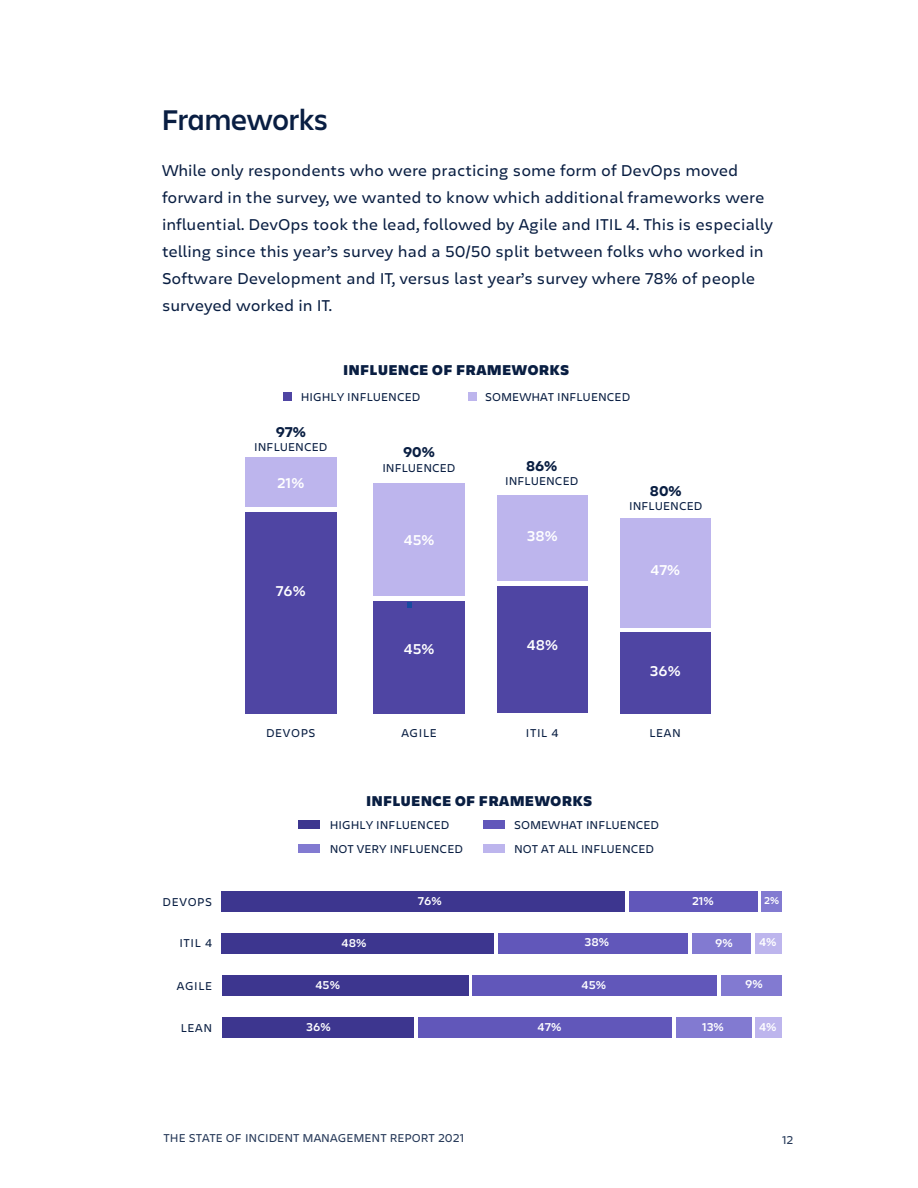
<style>
.page{position:relative;width:918px;height:1188px;background:#fff}
.page>*{position:absolute;margin:0;border:0;box-sizing:border-box;transform-origin:0 0}
.H3_18_22pt_SA20pt{font:600 30px "Charlie Display";color:#091e42}
.Body__Primary_11_17p{font:16.5px/27px "Charlie Text";color:#091e42}
.H5_10_16pt_SA0pt{font:900 15px "Charlie Display";letter-spacing:.05em;color:#091e42}
.Table_Body_Copy__Cen{font:600 15px "Charlie Text";color:#fff}
.Table_Body_Copy__Cen-2{font:700 15px "Charlie Text";color:#091e42}
.Body__Quote_Name_wit{font:12px "Charlie Text";color:#091e42}
.H5_10_16pt_SA0pt-2{font:12px "Charlie Text";letter-spacing:.05em;color:#091e42}
.Table_Body_Copy__Cen-3{font:12px "Charlie Text";color:#091e42}
.t1{font:12px "Charlie Text";color:#253858}
.TOC_Body_Headlines{font:600 12px "Charlie Text";color:#fff}
.TOC_Body_Headlines-2{font:600 10.5px "Charlie Text";color:#fff}
</style>
<div class="page">
<div style="left:245px;top:512px;width:91px;height:201px;background:#4f45a3"></div>
<div style="left:245px;top:457px;width:91px;height:50px;background:#bdb5ed"></div>
<div style="left:374px;top:601px;width:91px;height:112px;background:#4f45a3"></div>
<div style="left:374px;top:483px;width:91px;height:113px;background:#bdb5ed"></div>
<div style="left:497px;top:586px;width:91px;height:127px;background:#4f45a3"></div>
<div style="left:497px;top:495px;width:91px;height:86px;background:#bdb5ed"></div>
<div style="left:620px;top:632px;width:90px;height:81px;background:#4f45a3"></div>
<div style="left:620px;top:518px;width:90px;height:109px;background:#bdb5ed"></div>
<div style="left:283px;top:392px;width:9px;height:9px;background:#4f45a3"></div>
<div style="left:298px;top:820px;width:22px;height:9px;background:#3d368f"></div>
<div style="left:298px;top:844px;width:22px;height:9px;background:#827ad1"></div>
<div style="left:468px;top:392px;width:9px;height:9px;background:#bdb5ed"></div>
<div style="left:484px;top:820px;width:21px;height:9px;background:#6157ba"></div>
<div style="left:484px;top:844px;width:21px;height:9px;background:#bdb5ed"></div>
<div style="left:222px;top:891px;width:403px;height:20px;background:#3d368f"></div>
<div style="left:222px;top:933px;width:272px;height:20px;background:#3d368f"></div>
<div style="left:498px;top:933px;width:190px;height:20px;background:#6157ba"></div>
<div style="left:692px;top:933px;width:59px;height:20px;background:#827ad1"></div>
<div style="left:222px;top:975px;width:247px;height:20px;background:#3d368f"></div>
<div style="left:472px;top:975px;width:245px;height:20px;background:#6157ba"></div>
<div style="left:721px;top:975px;width:60px;height:20px;background:#827ad1"></div>
<div style="left:418px;top:1017px;width:254px;height:20px;background:#6157ba"></div>
<div style="left:222px;top:1017px;width:192px;height:20px;background:#3d368f"></div>
<div style="left:676px;top:1017px;width:75px;height:20px;background:#827ad1"></div>
<div style="left:629px;top:891px;width:128px;height:20px;background:#6157ba"></div>
<div style="left:761px;top:891px;width:20px;height:20px;background:#827ad1"></div>
<div style="left:755px;top:933px;width:13px;height:20px;background:#bdb5ed"></div>
<div style="left:768px;top:933px;width:13px;height:20px;background:#bdb5ed"></div>
<div style="left:755px;top:1017px;width:13px;height:20px;background:#bdb5ed"></div>
<div style="left:768px;top:1017px;width:13px;height:20px;background:#bdb5ed"></div>
<svg style="left:408px;top:602px;width:4px;height:5px"></svg>
<p class="H3_18_22pt_SA20pt" style="left:162px;top:98px;width:167px">Frameworks</p>
<p class="Body__Primary_11_17p" style="left:162px;top:156px;width:613px">While only respondents who were practicing some form of DevOps moved forward in the survey, we wanted to know which additional frameworks were influential. DevOps took the lead, followed by Agile and ITIL 4. This is especially telling since this year’s survey had a 50/50 split between folks who worked in Software Development and IT, versus last year’s survey where 78% of people surveyed worked in IT.</p>
<p class="H5_10_16pt_SA0pt" style="left:344px;top:359px;width:227px">INFLUENCE OF FRAMEWORKS</p>
<p class="Body__Quote_Name_wit" style="left:301px;top:389px;width:121px">HIGHLY INFLUENCED</p>
<p class="Body__Quote_Name_wit" style="left:485px;top:389px;width:147px">SOMEWHAT INFLUENCED</p>
<p class="Table_Body_Copy__Cen-2" style="left:276px;top:421px;width:32px">97%</p>
<p class="Table_Body_Copy__Cen-3" style="left:254px;top:438px;width:75px">INFLUENCED</p>
<p class="Table_Body_Copy__Cen" style="left:277px;top:472px;width:29px">21%</p>
<p class="Table_Body_Copy__Cen" style="left:276px;top:580px;width:31px">76%</p>
<p class="H5_10_16pt_SA0pt-2" style="left:266px;top:724px;width:51px">DEVOPS</p>
<p class="Table_Body_Copy__Cen-2" style="left:403px;top:442px;width:33px">90%</p>
<p class="Table_Body_Copy__Cen-3" style="left:382px;top:459px;width:75px">INFLUENCED</p>
<p class="Table_Body_Copy__Cen-2" style="left:526px;top:455px;width:33px">86%</p>
<p class="Table_Body_Copy__Cen-3" style="left:505px;top:472px;width:75px">INFLUENCED</p>
<p class="Table_Body_Copy__Cen" style="left:404px;top:529px;width:32px">45%</p>
<p class="Table_Body_Copy__Cen" style="left:527px;top:525px;width:32px">38%</p>
<p class="Table_Body_Copy__Cen" style="left:404px;top:638px;width:32px">45%</p>
<p class="H5_10_16pt_SA0pt-2" style="left:401px;top:724px;width:37px">AGILE</p>
<p class="Table_Body_Copy__Cen" style="left:527px;top:634px;width:33px">48%</p>
<p class="H5_10_16pt_SA0pt-2" style="left:526px;top:724px;width:34px">ITIL 4</p>
<p class="H5_10_16pt_SA0pt" style="left:367px;top:790px;width:227px">INFLUENCE OF FRAMEWORKS</p>
<p class="Table_Body_Copy__Cen-2" style="left:650px;top:480px;width:33px">80%</p>
<p class="Table_Body_Copy__Cen-3" style="left:629px;top:497px;width:75px">INFLUENCED</p>
<p class="Table_Body_Copy__Cen" style="left:650px;top:559px;width:31px">47%</p>
<p class="Table_Body_Copy__Cen" style="left:650px;top:660px;width:32px">36%</p>
<p class="H5_10_16pt_SA0pt-2" style="left:650px;top:724px;width:33px">LEAN</p>
<p class="Body__Quote_Name_wit" style="left:330px;top:817px;width:121px">HIGHLY INFLUENCED</p>
<p class="Body__Quote_Name_wit" style="left:330px;top:840px;width:135px">NOT VERY INFLUENCED</p>
<p class="Body__Quote_Name_wit" style="left:514px;top:817px;width:147px">SOMEWHAT INFLUENCED</p>
<p class="Body__Quote_Name_wit" style="left:514px;top:840px;width:142px">NOT AT ALL INFLUENCED</p>
<p class="H5_10_16pt_SA0pt-2" style="left:163px;top:893px;width:51px">DEVOPS</p>
<p class="H5_10_16pt_SA0pt-2" style="left:179px;top:934px;width:34px">ITIL 4</p>
<p class="TOC_Body_Headlines" style="left:692px;top:892px;width:23px">21%</p>
<p class="TOC_Body_Headlines-2" style="left:764px;top:893px;width:17px">2%</p>
<p class="TOC_Body_Headlines" style="left:759px;top:934px;width:19px">4%</p>
<p class="TOC_Body_Headlines" style="left:418px;top:892px;width:25px">76%</p>
<p class="TOC_Body_Headlines" style="left:342px;top:934px;width:26px">48%</p>
<p class="TOC_Body_Headlines" style="left:585px;top:934px;width:26px">38%</p>
<p class="TOC_Body_Headlines" style="left:715px;top:934px;width:19px">9%</p>
<p class="H5_10_16pt_SA0pt-2" style="left:177px;top:977px;width:37px">AGILE</p>
<p class="H5_10_16pt_SA0pt-2" style="left:181px;top:1019px;width:33px">LEAN</p>
<p class="TOC_Body_Headlines" style="left:315px;top:977px;width:26px">45%</p>
<p class="TOC_Body_Headlines" style="left:582px;top:977px;width:26px">45%</p>
<p class="TOC_Body_Headlines" style="left:745px;top:976px;width:19px">9%</p>
<p class="TOC_Body_Headlines" style="left:306px;top:1018px;width:26px">36%</p>
<p class="TOC_Body_Headlines" style="left:538px;top:1018px;width:25px">47%</p>
<p class="TOC_Body_Headlines" style="left:702px;top:1018px;width:23px">13%</p>
<p class="TOC_Body_Headlines" style="left:759px;top:1018px;width:19px">4%</p>
<p class="t1" style="left:164px;top:1130px;width:302px">THE STATE OF INCIDENT MANAGEMENT REPORT 2021</p>
<p class="t1" style="left:782px;top:1131px;width:13px">12</p>
</div>
